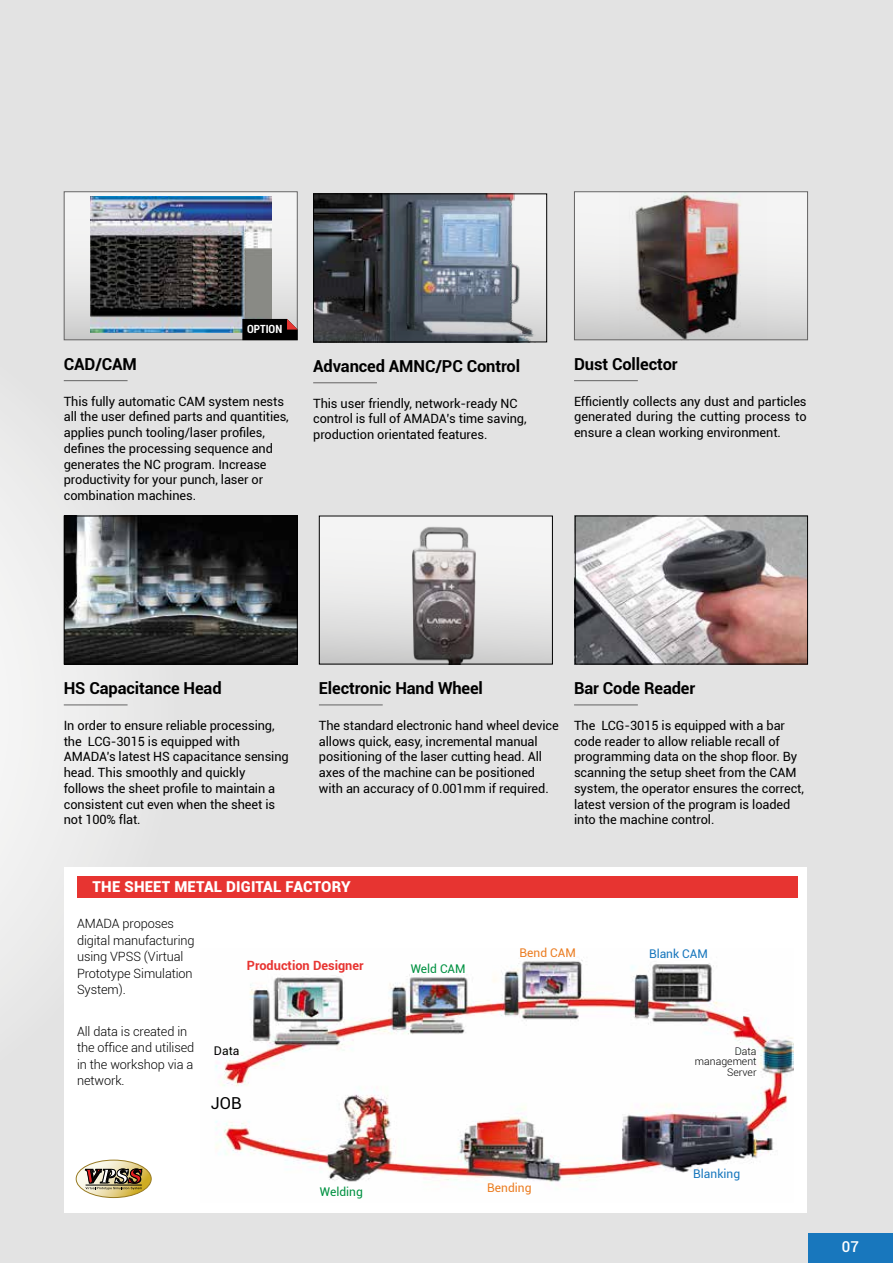
<style>
.page{position:relative;width:893px;height:1263px;background:#e3e3e3}
.page>*{position:absolute;margin:0;border:0;box-sizing:border-box;transform-origin:0 0}
.t1{font:700 16.5px "Roboto";letter-spacing:-.005em;color:#000}
.t2{font:16.5px "Roboto";color:#000}
.t3{font:900 15px "Roboto";letter-spacing:.01em;color:#fff}
.t4{font:500 15px "Roboto";color:#fff}
.t5{font:12.75px/15.8px "Roboto";letter-spacing:-.005em;color:#000}
.t6{font:300 12.75px/16.5px "Roboto";letter-spacing:-.01em;color:#000}
.t7{font:700 12.75px "Roboto";color:#e73431}
.t8{font:12px "Roboto";color:#1877bd}
.t9{font:12px "Roboto";color:#009141}
.t10{font:12px "Roboto";color:#eb7d22}
.t11{font:12px "Roboto";color:#000}
.t12{font:700 condensed 11.25px "Roboto";color:#fff}
.t13{font:300 10.5px/10.5px "Roboto";color:#000;text-align:right}
</style>
<div class="page">
<svg style="left:0;top:279px;width:176px;height:868px"></svg>
<div style="left:808px;top:1233px;width:85px;height:30px;background:#1877bd"></div>
<div style="left:65px;top:867px;width:742px;height:346px;background:#fff"></div>
<hr style="left:64px;top:380px;width:64px;height:1px;background:#646363">
<hr style="left:64px;top:704px;width:64px;height:1px;background:#646363">
<hr style="left:313px;top:382px;width:64px;height:1px;background:#646363">
<hr style="left:319px;top:704px;width:64px;height:1px;background:#646363">
<hr style="left:574px;top:704px;width:64px;height:1px;background:#646363">
<img style="left:321px;top:516px;width:232px;height:148px">
<svg style="left:66px;top:193px;width:230px;height:145px"></svg>
<img style="left:90px;top:197px;width:181px;height:136px">
<div style="left:64px;top:191px;width:234px;height:149px;border:1px solid #646363"></div>
<img style="left:66px;top:518px;width:230px;height:144px">
<div style="left:64px;top:516px;width:234px;height:148px;border:1px solid #000"></div>
<img style="left:577px;top:518px;width:229px;height:144px">
<div style="left:575px;top:516px;width:233px;height:148px;border:1px solid #000"></div>
<div style="left:314px;top:194px;width:233px;height:148px;background:linear-gradient(to bottom,#fcfcfc,#d8d8d8)"></div>
<img style="left:315px;top:195px;width:221px;height:145px">
<div style="left:313px;top:193px;width:234px;height:149px;border:1px solid #000"></div>
<div style="left:77px;top:876px;width:721px;height:21px;background:#e73431"></div>
<img style="left:215px;top:959px;width:578px;height:226px">
<svg style="left:76px;top:1160px;width:75px;height:37px"></svg>
<svg style="left:242px;top:319px;width:56px;height:21px"></svg>
<div style="left:574px;top:192px;width:233px;height:148px;background:linear-gradient(to bottom,#fcfcfc,#d4d4d4)"></div>
<img style="left:620px;top:193px;width:146px;height:145px">
<div style="left:574px;top:191px;width:234px;height:149px;border:1px solid #646363"></div>
<hr style="left:574px;top:380px;width:64px;height:1px;background:#646363">
<p class="t12" style="left:247px;top:322px;width:37px">OPTION</p>
<p class="t1" style="left:64px;top:352px;width:75px">CAD/CAM</p>
<p class="t5" style="left:64px;top:393px;width:227px">This fully automatic CAM system nests all the user defined parts and quantities, applies punch tooling/laser profiles, defines the processing sequence and generates the NC program. Increase productivity for your punch, laser or combination machines.</p>
<p class="t1" style="left:313px;top:354px;width:209px">Advanced AMNC/PC Control</p>
<p class="t5" style="left:313px;top:395px;width:215px">This user friendly, network-ready NC control is full of AMADA’s time saving, production orientated features.</p>
<p class="t1" style="left:574px;top:352px;width:105px">Dust Collector</p>
<p class="t5" style="left:574px;top:393px;width:234px;text-align:justify">Efficiently collects any dust and particles generated during the cutting process to ensure a clean working environment.</p>
<p class="t1" style="left:64px;top:676px;width:159px">HS Capacitance Head</p>
<p class="t5" style="left:64px;top:717px;width:227px">In order to ensure reliable processing, the LCG-3015 is equipped with<br>AMADA's latest HS capacitance sensing head. This smoothly and quickly follows the sheet profile to maintain a consistent cut even when the sheet is not 100% flat.</p>
<p class="t1" style="left:319px;top:676px;width:166px">Electronic Hand Wheel</p>
<p class="t5" style="left:319px;top:717px;width:241px">The standard electronic hand wheel device allows quick, easy, incremental manual positioning of the laser cutting head. All axes of the machine can be positioned with an accuracy of 0.001mm if required.</p>
<p class="t1" style="left:574px;top:676px;width:123px">Bar Code Reader</p>
<p class="t5" style="left:574px;top:717px;width:231px">The LCG-3015 is equipped with a bar code reader to allow reliable recall of programming data on the shop floor. By scanning the setup sheet from the CAM system, the operator ensures the correct, latest version of the program is loaded into the machine control.</p>
<p class="t3" style="left:93px;top:876px;width:260px">THE SHEET METAL DIGITAL FACTORY</p>
<p class="t6" style="left:77px;top:915px;width:119px">AMADA proposes digital manufacturing using VPSS (Virtual<br>Prototype Simulation<br>System).</p>
<p class="t6" style="left:77px;top:1022px;width:119px">All data is created in the office and utilised in the workshop via a network.</p>
<p class="t7" style="left:247px;top:957px;width:118px">Production Designer</p>
<p class="t9" style="left:411px;top:960px;width:56px">Weld CAM</p>
<p class="t11" style="left:214px;top:1042px;width:27px">Data</p>
<p class="t2" style="left:211px;top:1092px;width:32px">JOB</p>
<p class="t10" style="left:520px;top:944px;width:58px">Bend CAM</p>
<p class="t9" style="left:320px;top:1183px;width:44px">Welding</p>
<p class="t10" style="left:487px;top:1179px;width:46px">Bending</p>
<p class="t8" style="left:649px;top:945px;width:60px">Blank CAM</p>
<p class="t13" style="left:695px;top:1045px;width:63px">Data management<br>Server</p>
<p class="t8" style="left:693px;top:1165px;width:48px">Blanking</p>
<p class="t4" style="left:842px;top:1236px;width:19px">07</p>
</div>
